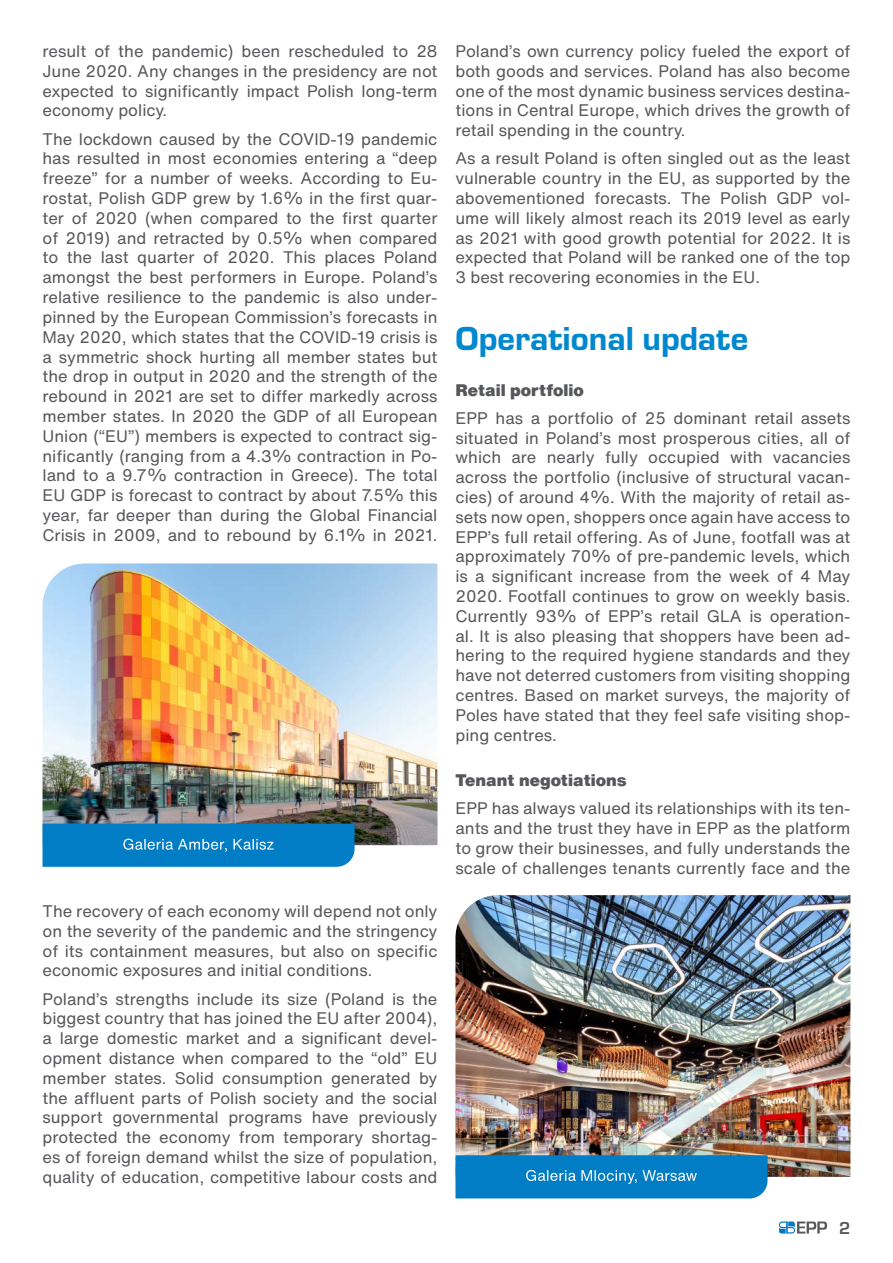
<style>
.page{position:relative;width:893px;height:1263px;background:#fff}
.page>*{position:absolute;margin:0;border:0;box-sizing:border-box;transform-origin:0 0}
.t1{font:34.5px "Eurostile Hea";color:#0088ce}
.t2{font:700 18px "Eurostile";color:#56575a}
.t3{font:16.5px/19.8px "Helvetica Now Text";color:#56575a;text-align:justify}
.t4{font:900 16.5px "Helvetica Now Text";color:#56575a}
</style>
<div class="page">
<svg style="left:779px;top:1221px;width:48px;height:12px"></svg>
<img style="left:43px;top:563px;width:394px;height:282px">
<svg style="left:43px;top:823px;width:312px;height:44px;background:#0d83c5"></svg>
<img style="left:455px;top:895px;width:395px;height:282px">
<svg style="left:455px;top:1155px;width:312px;height:43px;background:#0c83c6"></svg>
<p class="t3" style="left:43px;top:41px;width:396px">result of the pandemic) been rescheduled to 28<br>June 2020. Any changes in the presidency are not expected to significantly impact Polish long-term economy policy.</p>
<p class="t3" style="left:43px;top:128px;width:396px">The lockdown caused by the COVID-19 pandemic has resulted in most economies entering a “deep freeze” for a number of weeks. According to Eu&shy;rostat, Polish GDP grew by 1.6% in the first quar&shy;ter of 2020 (when compared to the first quarter of 2019) and retracted by 0.5% when compared to the last quarter of 2020. This places Poland amongst the best performers in Europe. Poland’s relative resilience to the pandemic is also under&shy;pinned by the European Commission’s forecasts in May 2020, which states that the COVID-19 crisis is a symmetric shock hurting all member states but the drop in output in 2020 and the strength of the rebound in 2021 are set to differ markedly across member states. In 2020 the GDP of all European Union (“EU”) members is expected to contract sig&shy;nificantly (ranging from a 4.3% contraction in Po&shy;land to a 9.7% contraction in Greece). The total EU GDP is forecast to contract by about 7.5% this year, far deeper than during the Global Financial Crisis in 2009, and to rebound by 6.1% in 2021.</p>
<p class="t3" style="left:43px;top:901px;width:396px">The recovery of each economy will depend not only on the severity of the pandemic and the stringency of its containment measures, but also on specific economic exposures and initial conditions.</p>
<p class="t3" style="left:43px;top:988px;width:396px">Poland’s strengths include its size (Poland is the biggest country that has joined the EU after 2004), a large domestic market and a significant devel&shy;opment distance when compared to the “old” EU member states. Solid consumption generated by the affluent parts of Polish society and the social support governmental programs have previously protected the economy from temporary shortag&shy;es of foreign demand whilst the size of population, quality of education, competitive labour costs and</p>
<p class="t3" style="left:455px;top:41px;width:396px">Poland’s own currency policy fueled the export of both goods and services. Poland has also become one of the most dynamic business services destina&shy;tions in Central Europe, which drives the growth of retail spending in the country.</p>
<p class="t3" style="left:455px;top:148px;width:396px">As a result Poland is often singled out as the least vulnerable country in the EU, as supported by the abovementioned forecasts. The Polish GDP vol&shy;ume will likely almost reach its 2019 level as early as 2021 with good growth potential for 2022. It is expected that Poland will be ranked one of the top 3 best recovering economies in the EU.</p>
<h1 class="t1" style="left:455px;top:315px;width:294px">Operational update</h1>
<p class="t4" style="left:455px;top:377px;width:130px">Retail portfolio</p>
<p class="t3" style="left:455px;top:408px;width:396px">EPP has a portfolio of 25 dominant retail assets situated in Poland’s most prosperous cities, all of which are nearly fully occupied with vacancies across the portfolio (inclusive of structural vacan&shy;cies) of around 4%. With the majority of retail as&shy;sets now open, shoppers once again have access to EPP’s full retail offering. As of June, footfall was at approximately 70% of pre-pandemic levels, which is a significant increase from the week of 4 May 2020. Footfall continues to grow on weekly basis.<br>Currently 93% of EPP’s retail GLA is operation&shy;al. It is also pleasing that shoppers have been ad&shy;hering to the required hygiene standards and they have not deterred customers from visiting shopping centres. Based on market surveys, the majority of Poles have stated that they feel safe visiting shop&shy;ping centres.</p>
<p class="t4" style="left:455px;top:768px;width:173px">Tenant negotiations</p>
<p class="t3" style="left:455px;top:798px;width:396px">EPP has always valued its relationships with its ten&shy;ants and the trust they have in EPP as the platform to grow their businesses, and fully understands the scale of challenges tenants currently face and the</p>
<p class="t2" style="left:839px;top:1217px;width:13px">2</p>
</div>
